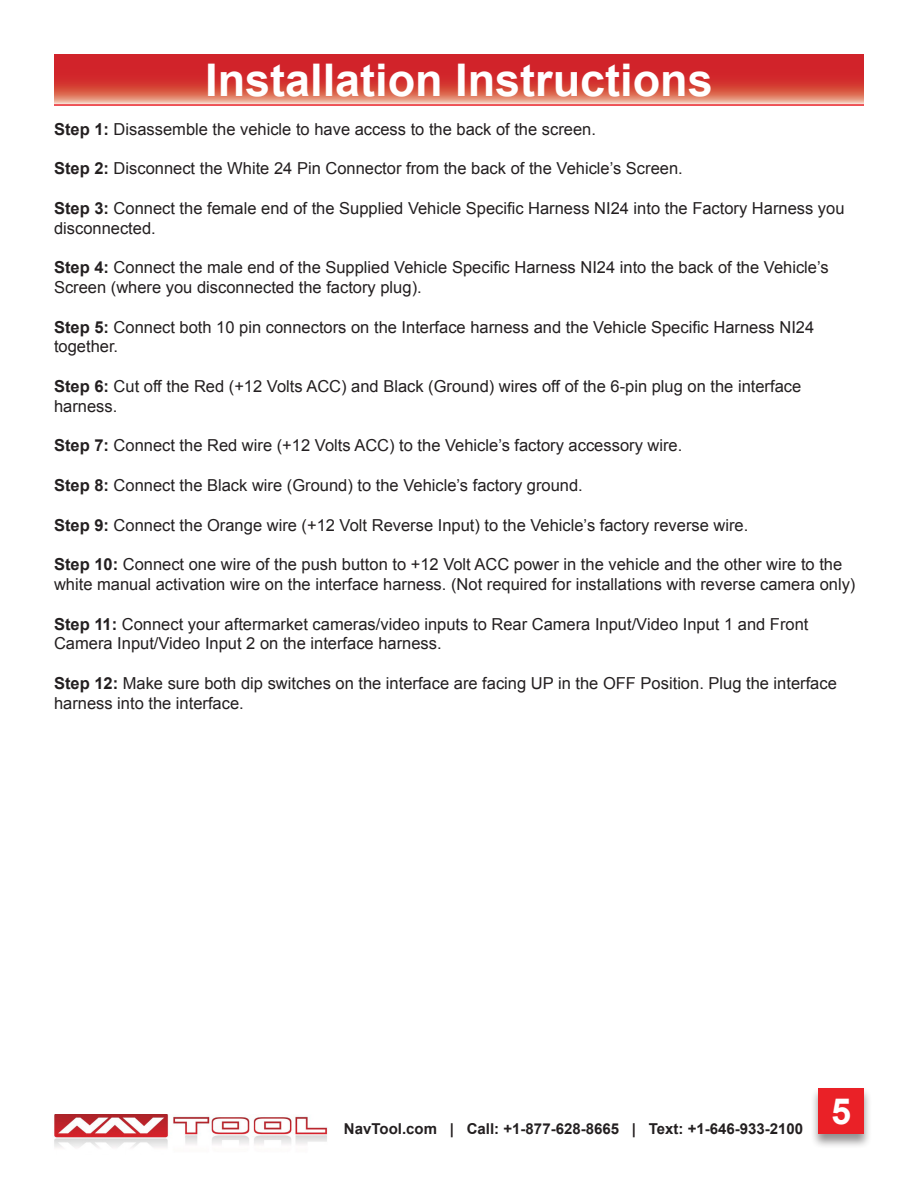
<style>
.page{position:relative;width:918px;height:1188px;background:#fff}
.page>*{position:absolute;margin:0;border:0;box-sizing:border-box;transform-origin:0 0}
.t1{font:700 45px "Arial";color:#fff}
.t2{font:700 36px "Arial";color:#fff}
.t3{font:16.5px/19.8px "Arial";color:#231f20}
.t4{font:700 15px "Arial";color:#231f20}
.s1{font-weight:700}
</style>
<div class="page">
<img style="left:54px;top:1114px;width:274px;height:34px">
<div style="left:810px;top:1087px;width:62px;height:62px;background:#231f20;opacity:.5"></div>
<div style="left:818px;top:1088px;width:46px;height:46px;background:#ea2127"></div>
<svg style="left:54px;top:54px;width:810px;height:50px;background:#d74540"></svg>
<hr style="left:54px;top:104px;width:810px;height:2px;background:#ea2127">
<p class="t1" style="left:205px;top:50px;width:509px">Installation Instructions</p>
<p class="t3" style="left:54px;top:119px;width:543px"><span class="s1">Step 1:</span> Disassemble the vehicle to have access to the back of the screen.</p>
<p class="t3" style="left:54px;top:159px;width:630px"><span class="s1">Step 2:</span> Disconnect the White 24 Pin Connector from the back of the Vehicle’s Screen.</p>
<p class="t3" style="left:54px;top:198px;width:792px"><span class="s1">Step 3:</span> Connect the female end of the Supplied Vehicle Specific Harness NI24 into the Factory Harness you disconnected.</p>
<p class="t3" style="left:54px;top:258px;width:776px"><span class="s1">Step 4:</span> Connect the male end of the Supplied Vehicle Specific Harness NI24 into the back of the Vehicle’s<br>Screen (where you disconnected the factory plug).</p>
<p class="t3" style="left:54px;top:317px;width:762px"><span class="s1">Step 5:</span> Connect both 10 pin connectors on the Interface harness and the Vehicle Specific Harness NI24 together.</p>
<p class="t3" style="left:54px;top:376px;width:749px"><span class="s1">Step 6:</span> Cut off the Red (+12 Volts ACC) and Black (Ground) wires off of the 6-pin plug on the interface harness.</p>
<p class="t3" style="left:54px;top:436px;width:630px"><span class="s1">Step 7:</span> Connect the Red wire (+12 Volts ACC) to the Vehicle’s factory accessory wire.</p>
<p class="t3" style="left:54px;top:475px;width:530px"><span class="s1">Step 8:</span> Connect the Black wire (Ground) to the Vehicle’s factory ground.</p>
<p class="t3" style="left:54px;top:515px;width:696px"><span class="s1">Step 9:</span> Connect the Orange wire (+12 Volt Reverse Input) to the Vehicle’s factory reverse wire.</p>
<p class="t3" style="left:54px;top:555px;width:803px"><span class="s1">Step 10:</span> Connect one wire of the push button to +12 Volt ACC power in the vehicle and the other wire to the white manual activation wire on the interface harness. (Not required for installations with reverse camera only)</p>
<p class="t3" style="left:54px;top:614px;width:756px"><span class="s1">Step 11:</span> Connect your aftermarket cameras/video inputs to Rear Camera Input/Video Input 1 and Front<br>Camera Input/Video Input 2 on the interface harness.</p>
<p class="t3" style="left:54px;top:673px;width:784px"><span class="s1">Step 12:</span> Make sure both dip switches on the interface are facing UP in the OFF Position. Plug the interface harness into the interface.</p>
<p class="t4" style="left:344px;top:1119px;width:461px">NavTool.com | Call: +1-877-628-8665 | Text: +1-646-933-2100</p>
<h2 class="t2" style="left:831px;top:1088px;width:22px">5</h2>
</div>
